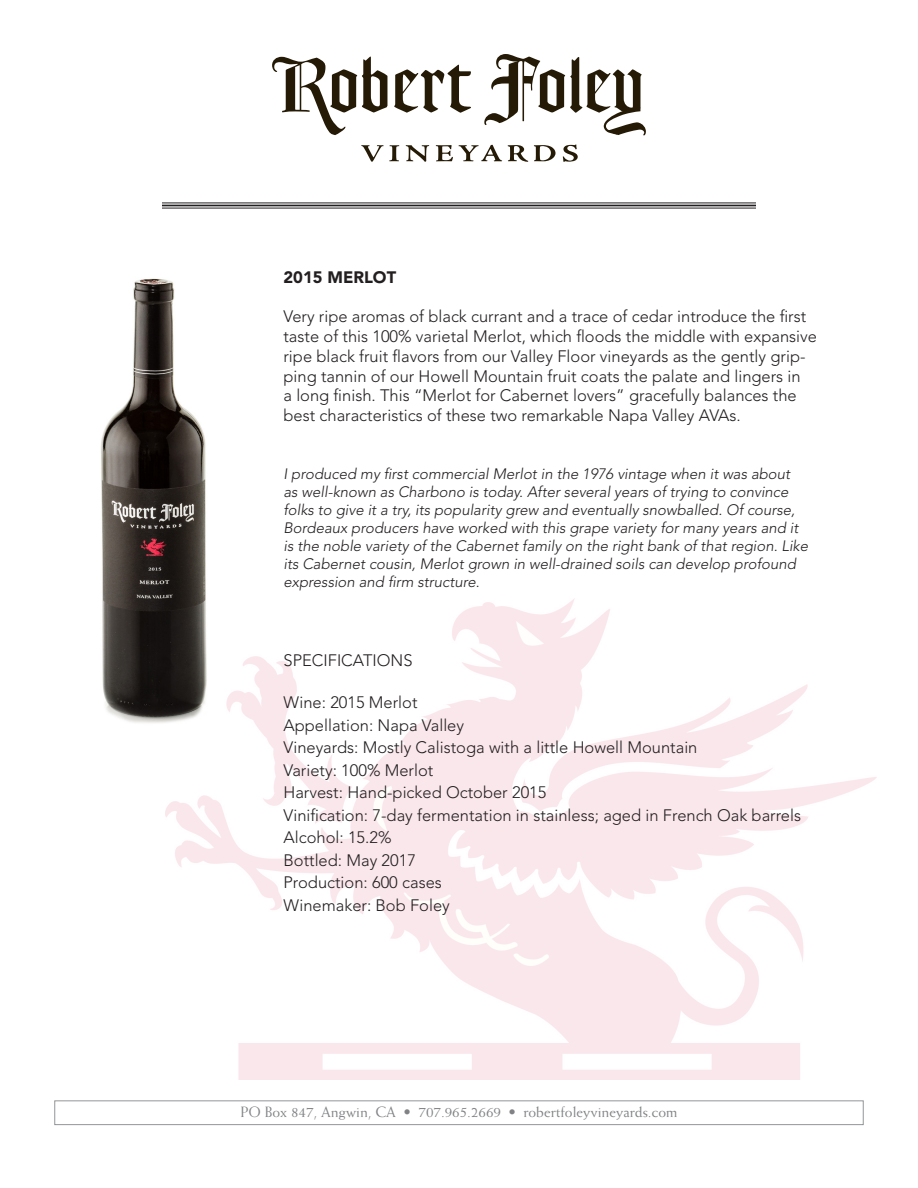
<style>
.page{position:relative;width:918px;height:1188px;background:#fff}
.page>*{position:absolute;margin:0;border:0;box-sizing:border-box;transform-origin:0 0}
.t1{font:300 16.5px/19.8px "Avenir";color:#231f20}
.t2{font:900 16.5px "Avenir";color:#231f20}
.t3{font:italic 300 15px/18px "Avenir";color:#231f20}
.t4{font:15px "Weiss";color:#808285}
.s1{font-style:normal}
</style>
<div class="page">
<img style="left:165px;top:598px;width:711px;height:482px">
<svg style="left:272px;top:57px;width:115px;height:78px"></svg>
<svg style="left:394px;top:65px;width:77px;height:48px"></svg>
<svg style="left:361px;top:145px;width:38px;height:17px"></svg>
<svg style="left:406px;top:145px;width:23px;height:17px"></svg>
<svg style="left:436px;top:145px;width:17px;height:16px"></svg>
<svg style="left:459px;top:145px;width:43px;height:16px"></svg>
<svg style="left:508px;top:145px;width:20px;height:17px"></svg>
<svg style="left:534px;top:145px;width:22px;height:16px"></svg>
<svg style="left:563px;top:145px;width:15px;height:17px"></svg>
<svg style="left:484px;top:54px;width:162px;height:81px"></svg>
<img style="left:101px;top:278px;width:116px;height:449px">
<hr style="left:162px;top:203px;width:594px;height:1px;background:#231f20">
<hr style="left:162px;top:205px;width:594px;height:1px;background:#231f20">
<hr style="left:162px;top:208px;width:594px;height:1px;background:#231f20">
<div style="left:54px;top:1100px;width:810px;height:25px;border:1px solid #939598"></div>
<p class="t2" style="left:284px;top:267px;width:114px">2015 MERLOT</p>
<p class="t1" style="left:284px;top:307px;width:535px">Very ripe aromas of black currant and a trace of cedar introduce the first taste of this 100% varietal Merlot, which floods the middle with expansive ripe black fruit flavors from our Valley Floor vineyards as the gently grip&shy;ping tannin of our Howell Mountain fruit coats the palate and lingers in<br>a long finish. This “Merlot for Cabernet lovers” gracefully balances the best characteristics of these two remarkable Napa Valley AVAs.</p>
<p class="t3" style="left:284px;top:465px;width:526px">I produced my first commercial Merlot in the 1976 vintage when it was about<br>as well-known as Charbono is today. After several years of trying to convince folks to give it a try, its popularity grew and eventually snowballed. Of course, Bordeaux producers have worked with this grape variety for many years and it is the noble variety of the Cabernet family on the right bank of that region. Like its Cabernet cousin, Merlot grown in well-drained soils can develop profound expression and firm structure<span class="s1">.</span></p>
<p class="t1" style="left:284px;top:650px;width:131px">SPECIFICATIONS</p>
<p class="t1" style="left:284px;top:693px;width:136px">Wine: 2015 Merlot</p>
<p class="t1" style="left:284px;top:715px;width:182px">Appellation: Napa Valley</p>
<p class="t1" style="left:284px;top:738px;width:415px">Vineyards: Mostly Calistoga with a little Howell Mountain</p>
<p class="t1" style="left:284px;top:760px;width:151px">Variety: 100% Merlot</p>
<p class="t1" style="left:284px;top:783px;width:264px">Harvest: Hand-picked October 2015</p>
<p class="t1" style="left:284px;top:805px;width:519px">Vinification: 7-day fermentation in stainless; aged in French Oak barrels</p>
<p class="t1" style="left:284px;top:828px;width:109px">Alcohol: 15.2%</p>
<p class="t1" style="left:284px;top:850px;width:134px">Bottled: May 2017</p>
<p class="t1" style="left:284px;top:873px;width:160px">Production: 600 cases</p>
<p class="t1" style="left:284px;top:895px;width:168px">Winemaker: Bob Foley</p>
<p class="t4" style="left:240px;top:1103px;width:439px">PO Box 847, Angwin, CA • 707.965.2669 • robertfoleyvineyards.com</p>
</div>
